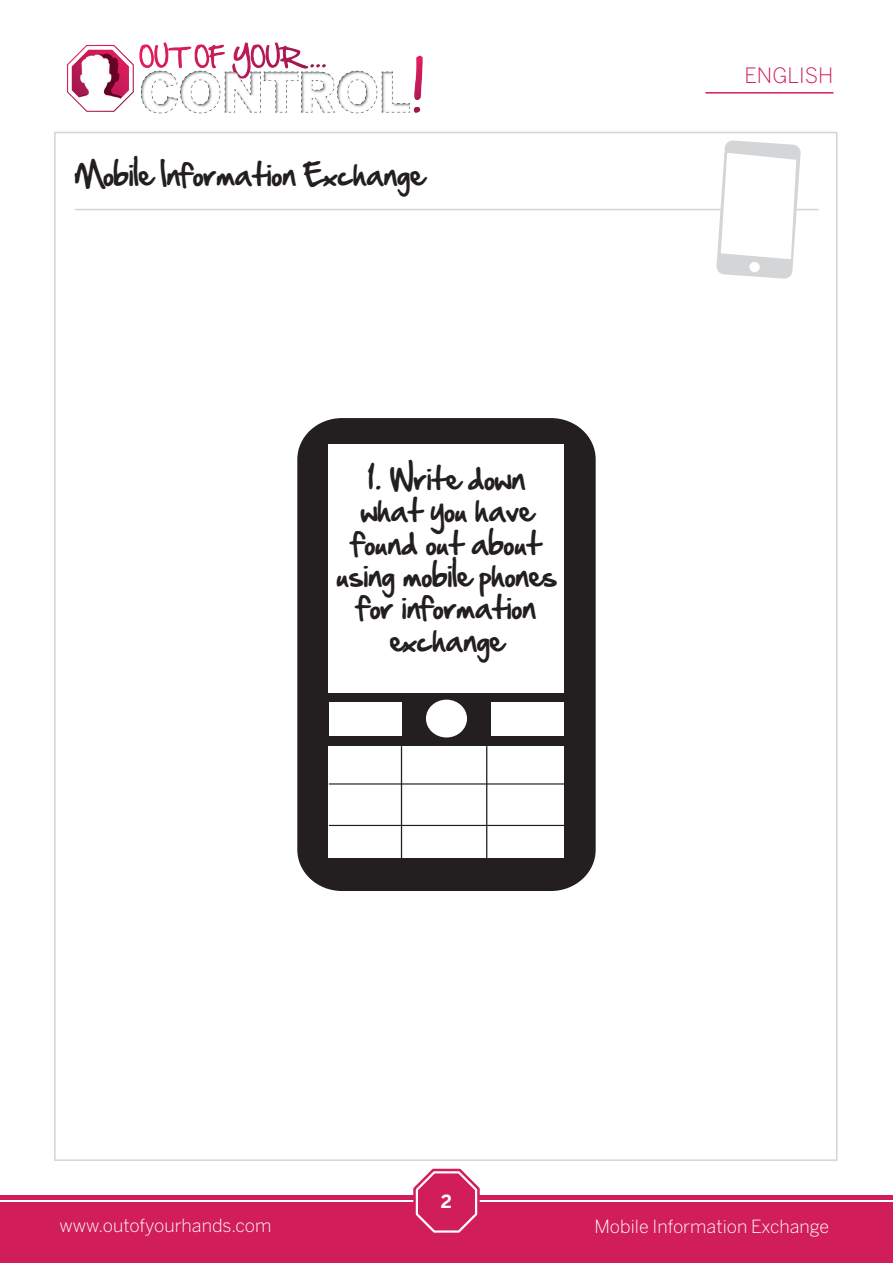
<style>
.page{position:relative;width:893px;height:1263px;background:#fff}
.page>*{position:absolute;margin:0;border:0;box-sizing:border-box;transform-origin:0 0}
.t1{font:27px/32.4px "Handof Sean";color:#231f20;text-align:center}
.t2{font:300 21px "Benton Sans";color:#d21d5b}
.t3{font:300 18px "Benton Sans";color:#fff}
.t4{font:700 18px "Benton Sans";color:#fff}
</style>
<div class="page">
<div style="left:297px;top:418px;width:299px;height:473px;background:#231f20;border-radius:43px"></div>
<div style="left:329px;top:444px;width:235px;height:249px;background:#fff"></div>
<div style="left:329px;top:746px;width:235px;height:112px;background:#fff"></div>
<hr style="left:329px;top:783px;width:235px;height:1px;background:#231f20">
<hr style="left:329px;top:825px;width:235px;height:1px;background:#231f20">
<hr style="left:401px;top:746px;width:1px;height:130px;background:#231f20">
<hr style="left:486px;top:746px;width:1px;height:130px;background:#231f20">
<div style="left:329px;top:702px;width:72px;height:33px;background:#fff"></div>
<div style="left:491px;top:702px;width:73px;height:33px;background:#fff"></div>
<div style="left:426px;top:700px;width:41px;height:37px;background:#fff;border-radius:50%"></div>
<div style="left:0;top:1202px;width:893px;height:61px;background:#d21d5b"></div>
<div style="left:0;top:1195px;width:893px;height:5px;background:#d21d5b"></div>
<svg style="left:413px;top:1168px;width:67px;height:65px"></svg>
<hr style="left:75px;top:209px;width:744px;height:1px;background:#d4d5d7">
<svg style="left:716px;top:140px;width:85px;height:139px"></svg>
<hr style="left:705px;top:92px;width:128px;height:2px;background:#d21d5b">
<img style="left:54px;top:42px;width:385px;height:111px">
<p class="t1" style="left:75px;top:160px;width:351px">Mobile Information Exchange</p>
<p class="t1" style="left:337px;top:464px;width:222px">1. Write down what you have found out about using mobile phones for information exchange</p>
<p class="t2" style="left:744px;top:64px;width:91px">ENGLISH</p>
<p class="t4" style="left:441px;top:1191px;width:13px">2</p>
<p class="t3" style="left:60px;top:1215px;width:213px">www.outofyourhands.com</p>
<p class="t3" style="left:594px;top:1216px;width:236px">Mobile Information Exchange</p>
</div>
